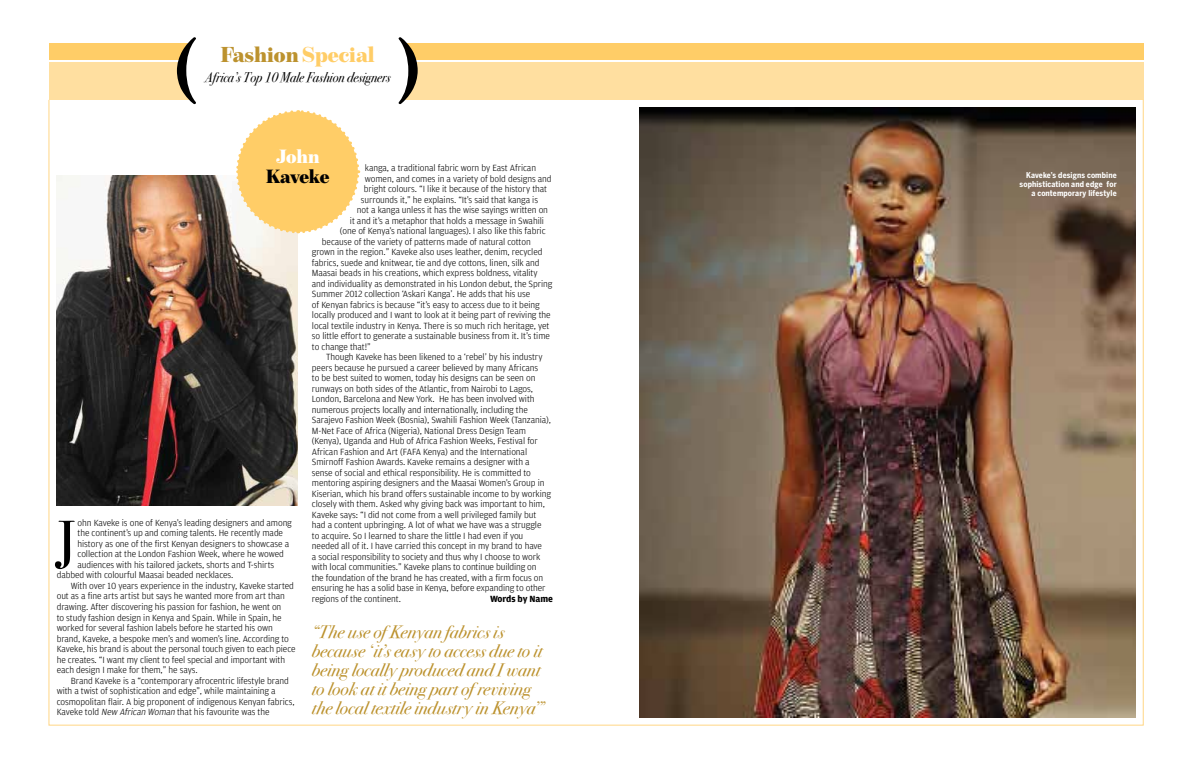
<style>
.page{position:relative;width:1191px;height:766px;background:#fff}
.page>*{position:absolute;margin:0;border:0;box-sizing:border-box;transform-origin:0 0}
.t1{font:700 72.6px "Adobe Caslon Pro";color:#000}
.t2{font:59.3px "Bodoni Svty Two ITCTT Book";color:#000}
.t3{font:900 22px "Benton Mod Disp";color:#bc922e}
.t4{font:900 19.5px "Benton Mod Disp";letter-spacing:-.03em;color:#000}
.t5{font:900 19.5px "Benton Mod Disp";color:#fff}
.t6{font:18px/19px "Bodoni Svty Two ITCTT Book Ita";color:#bc922e}
.t7{font:14px "Bodoni Svty Two ITCTT Book Ita";color:#000;scale:.9 1}
.t8{font:300 9.5px "Amplitude";letter-spacing:-.01em;color:#000}
.t9{font:700 9.5px "Amplitude";letter-spacing:-.01em;color:#000}
.t10{font:700 8px/9px "Benton Sans Cond";letter-spacing:.015em;color:#fff;text-align:right}
.s1{color:#ffcd67}
.s2{font-style:italic}
</style>
<div class="page">
<div style="left:49px;top:44px;width:1094px;height:16px;background:#ffcd67"></div>
<div style="left:49px;top:63px;width:1094px;height:37px;background:#ffdfa0"></div>
<img style="left:57px;top:176px;width:241px;height:329px">
<svg style="left:235px;top:110px;width:126px;height:125px"></svg>
<img style="left:640px;top:108px;width:495px;height:609px">
<div style="left:181px;top:43px;width:230px;height:57px;background:#fff"></div>
<h1 class="t1" style="left:174px;top:32px;width:25px">(</h1>
<h1 class="t1" style="left:396px;top:32px;width:25px">)</h1>
<h3 class="t3" style="left:221px;top:42px;width:156px">Fashion <span class="s1">Special</span></h3>
<h3 class="t7" style="left:205px;top:65px;width:208px">Africa’s Top 10 Male Fashion designers</h3>
<h3 class="t5" style="left:276px;top:145px;width:45px">John</h3>
<h3 class="t4" style="left:266px;top:165px;width:65px">Kaveke</h3>
<p class="t8" style="left:365px;top:163px;width:173px">kanga, a traditional fabric worn by East African</p>
<p class="t8" style="left:365px;top:173px;width:188px">women, and comes in a variety of bold designs and</p>
<p class="t8" style="left:364px;top:184px;width:185px">bright colours. “I like it because of the history that</p>
<p class="t8" style="left:361px;top:194px;width:179px">surrounds it,” he explains. “It’s said that kanga is</p>
<p class="t8" style="left:357px;top:205px;width:193px">not a kanga unless it has the wise sayings written on</p>
<p class="t8" style="left:350px;top:215px;width:196px">it and it’s a metaphor that holds a message in Swahili</p>
<p class="t8" style="left:340px;top:225px;width:207px">(one of Kenya’s national languages). I also like this fabric</p>
<p class="t8" style="left:322px;top:236px;width:210px">because of the variety of patterns made of natural cotton</p>
<p class="t8" style="left:312px;top:246px;width:232px">grown in the region.” Kaveke also uses leather, denim, recycled</p>
<p class="t8" style="left:312px;top:257px;width:229px">fabrics, suede and knitwear, tie and dye cottons, linen, silk and</p>
<p class="t8" style="left:312px;top:267px;width:227px">Maasai beads in his creations, which express boldness, vitality</p>
<p class="t8" style="left:312px;top:278px;width:242px">and individuality as demonstrated in his London debut, the Spring</p>
<p class="t8" style="left:312px;top:288px;width:220px">Summer 2012 collection ‘Askari Kanga’. He adds that his use</p>
<p class="t8" style="left:312px;top:299px;width:229px">of Kenyan fabrics is because “it’s easy to access due to it being</p>
<p class="t8" style="left:312px;top:309px;width:240px">locally produced and I want to look at it being part of reviving the</p>
<p class="t8" style="left:312px;top:320px;width:239px">local textile industry in Kenya. There is so much rich heritage, yet</p>
<p class="t8" style="left:312px;top:330px;width:240px">so little effort to generate a sustainable business from it. It’s time</p>
<p class="t8" style="left:312px;top:341px;width:60px">to change that!”</p>
<p class="t8" style="left:326px;top:351px;width:218px">Though Kaveke has been likened to a ‘rebel’ by his industry</p>
<p class="t8" style="left:312px;top:362px;width:228px">peers because he pursued a career believed by many Africans</p>
<p class="t8" style="left:312px;top:372px;width:225px">to be best suited to women, today his designs can be seen on</p>
<p class="t8" style="left:312px;top:383px;width:223px">runways on both sides of the Atlantic, from Nairobi to Lagos,</p>
<p class="t8" style="left:312px;top:393px;width:224px">London, Barcelona and New York. He has been involved with</p>
<p class="t8" style="left:312px;top:404px;width:217px">numerous projects locally and internationally, including the</p>
<p class="t8" style="left:312px;top:414px;width:241px">Sarajevo Fashion Week (Bosnia), Swahili Fashion Week (Tanzania),</p>
<p class="t8" style="left:312px;top:425px;width:215px">M-Net Face of Africa (Nigeria), National Dress Design Team</p>
<p class="t8" style="left:312px;top:435px;width:227px">(Kenya), Uganda and Hub of Africa Fashion Weeks, Festival for</p>
<p class="t8" style="left:312px;top:446px;width:217px">African Fashion and Art (FAFA Kenya) and the International</p>
<p class="t8" style="left:312px;top:456px;width:219px">Smirnoff Fashion Awards. Kaveke remains a designer with a</p>
<p class="t8" style="left:312px;top:467px;width:221px">sense of social and ethical responsibility. He is committed to</p>
<p class="t8" style="left:312px;top:477px;width:234px">mentoring aspiring designers and the Maasai Women’s Group in</p>
<p class="t8" style="left:312px;top:488px;width:241px">Kiserian, which his brand offers sustainable income to by working</p>
<p class="t8" style="left:312px;top:498px;width:234px">closely with them. Asked why giving back was important to him,</p>
<p class="t8" style="left:312px;top:509px;width:226px">Kaveke says: “I did not come from a well privileged family but</p>
<p class="t8" style="left:312px;top:519px;width:231px">had a content upbringing. A lot of what we have was a struggle</p>
<p class="t8" style="left:312px;top:530px;width:213px">to acquire. So I learned to share the little I had even if you</p>
<p class="t8" style="left:312px;top:540px;width:232px">needed all of it. I have carried this concept in my brand to have</p>
<p class="t8" style="left:312px;top:551px;width:230px">a social responsibility to society and thus why I choose to work</p>
<p class="t8" style="left:312px;top:561px;width:226px">with local communities.” Kaveke plans to continue building on</p>
<p class="t8" style="left:312px;top:572px;width:233px">the foundation of the brand he has created, with a firm focus on</p>
<p class="t8" style="left:312px;top:582px;width:235px">ensuring he has a solid base in Kenya, before expanding to other</p>
<p class="t8" style="left:312px;top:593px;width:90px">regions of the continent.</p>
<p class="t9" style="left:490px;top:593px;width:64px">Words by Name</p>
<h2 class="t2" style="left:56px;top:493px;width:21px">J</h2>
<p class="t8" style="left:78px;top:517px;width:216px">ohn Kaveke is one of Kenya’s leading designers and among</p>
<p class="t8" style="left:78px;top:528px;width:207px">the continent’s up and coming talents. He recently made</p>
<p class="t8" style="left:78px;top:538px;width:213px">history as one of the first Kenyan designers to showcase a</p>
<p class="t8" style="left:78px;top:549px;width:208px">collection at the London Fashion Week, where he wowed</p>
<p class="t8" style="left:78px;top:559px;width:198px">audiences with his tailored jackets, shorts and T-shirts</p>
<p class="t8" style="left:57px;top:570px;width:178px">dabbed with colourful Maasai beaded necklaces.</p>
<p class="t8" style="left:71px;top:580px;width:225px">With over 10 years experience in the industry, Kaveke started</p>
<p class="t8" style="left:57px;top:591px;width:230px">out as a fine arts artist but says he wanted more from art than</p>
<p class="t8" style="left:57px;top:601px;width:226px">drawing. After discovering his passion for fashion, he went on</p>
<p class="t8" style="left:57px;top:612px;width:227px">to study fashion design in Kenya and Spain. While in Spain, he</p>
<p class="t8" style="left:57px;top:622px;width:217px">worked for several fashion labels before he started his own</p>
<p class="t8" style="left:57px;top:633px;width:234px">brand, Kaveke, a bespoke men’s and women’s line. According to</p>
<p class="t8" style="left:57px;top:643px;width:240px">Kaveke, his brand is about the personal touch given to each piece</p>
<p class="t8" style="left:57px;top:654px;width:230px">he creates. “I want my client to feel special and important with</p>
<p class="t8" style="left:57px;top:664px;width:142px">each design I make for them,” he says.</p>
<p class="t8" style="left:71px;top:675px;width:219px">Brand Kaveke is a “contemporary afrocentric lifestyle brand</p>
<p class="t8" style="left:57px;top:685px;width:220px">with a twist of sophistication and edge”, while maintaining a</p>
<p class="t8" style="left:57px;top:696px;width:239px">cosmopolitan flair. A big proponent of indigenous Kenyan fabrics,</p>
<p class="t8" style="left:57px;top:706px;width:214px">Kaveke told <span class="s2">New African Woman</span> that his favourite was the</p>
<h3 class="t6" style="left:312px;top:620px;width:233px">“The use of Kenyan fabrics is because ‘it’s easy to access due to it being locally produced and I want to look at it being part of reviving the local textile industry in Kenya’”</h3>
<p class="t10" style="left:1019px;top:171px;width:99px">Kaveke’s designs combine sophistication and edge for a contemporary lifestyle</p>
</div>
